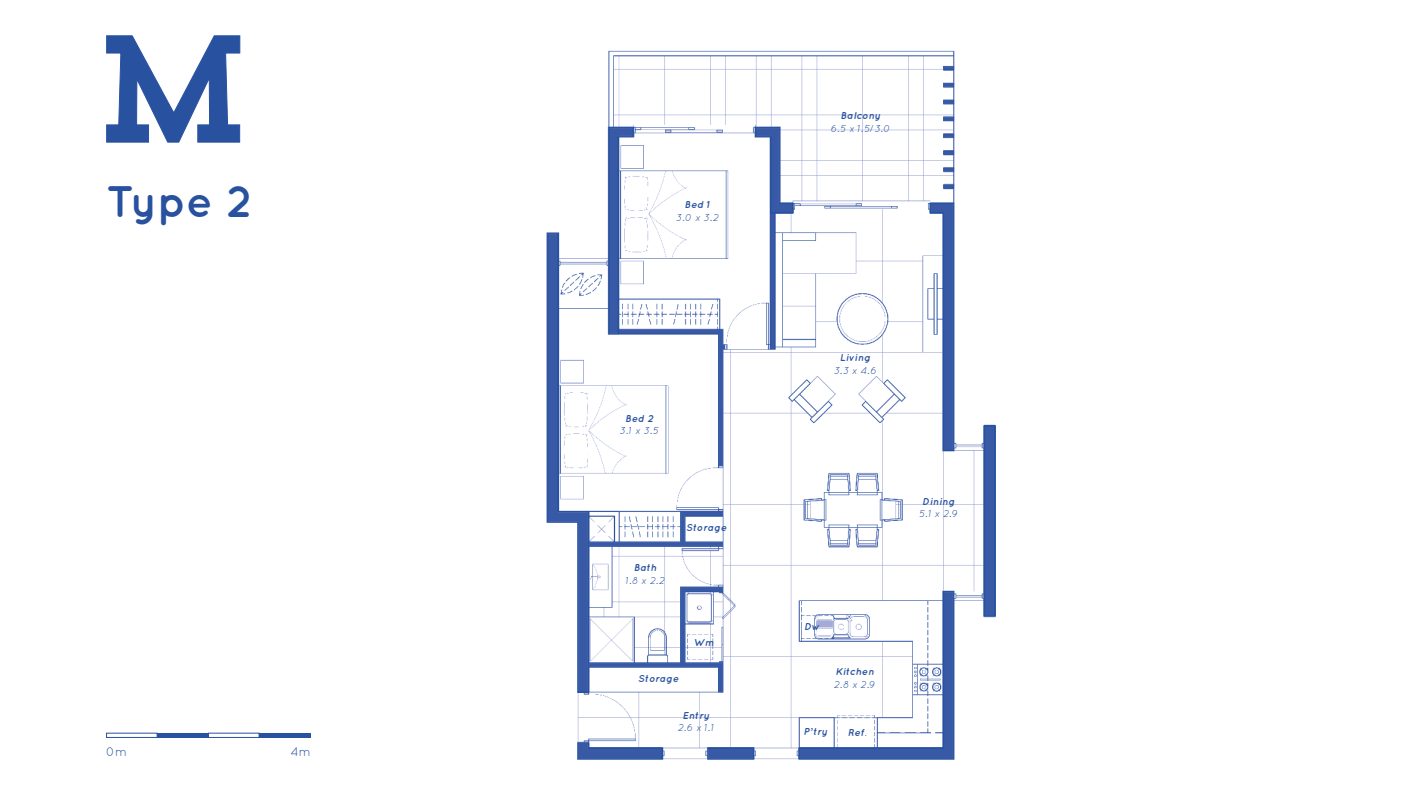
<style>
.page{position:relative;width:1425px;height:798px;background:#fff}
.page>*{position:absolute;margin:0;border:0;box-sizing:border-box;transform-origin:0 0}
.t1{font:700 44px "Quicksand";color:#2852a0}
.t2{font:12.5px "Quicksand";color:#2852a0}
.t3{font:italic 700 10px "Quicksand";letter-spacing:.02em;color:#2852a0}
.t4{font:italic 10px "Quicksand";color:#2852a0}
</style>
<div class="page">
<div style="left:157px;top:732px;width:51px;height:5px;background:#2852a0"></div>
<div style="left:259px;top:732px;width:51px;height:5px;background:#2852a0"></div>
<img style="left:546px;top:50px;width:450px;height:710px">
<svg style="left:106px;top:35px;width:135px;height:108px"></svg>
<h1 class="t1" style="left:106px;top:175px;width:147px">Type 2</h1>
<p class="t2" style="left:106px;top:744px;width:22px">0m</p>
<p class="t2" style="left:290px;top:744px;width:22px">4m</p>
<p class="t3" style="left:685px;top:199px;width:27px">Bed 1</p>
<p class="t4" style="left:676px;top:211px;width:44px">3.0 x 3.2</p>
<p class="t3" style="left:625px;top:412px;width:30px">Bed 2</p>
<p class="t4" style="left:620px;top:425px;width:41px">3.1 x 3.5</p>
<p class="t3" style="left:634px;top:561px;width:24px">Bath</p>
<p class="t4" style="left:626px;top:574px;width:40px">1.8 x 2.2</p>
<p class="t3" style="left:686px;top:521px;width:42px">Storage</p>
<p class="t3" style="left:695px;top:636px;width:21px">Wm</p>
<p class="t3" style="left:638px;top:672px;width:42px">Storage</p>
<p class="t3" style="left:683px;top:709px;width:28px">Entry</p>
<p class="t4" style="left:678px;top:722px;width:38px">2.6 x 1.1</p>
<p class="t3" style="left:841px;top:110px;width:42px">Balcony</p>
<p class="t4" style="left:831px;top:122px;width:61px">6.5 x 1.5/3.0</p>
<p class="t3" style="left:840px;top:352px;width:32px">Living</p>
<p class="t4" style="left:834px;top:364px;width:45px">3.3 x 4.6</p>
<p class="t3" style="left:804px;top:620px;width:18px">Dw</p>
<p class="t3" style="left:835px;top:665px;width:40px">Kitchen</p>
<p class="t4" style="left:834px;top:678px;width:43px">2.8 x 2.9</p>
<p class="t3" style="left:803px;top:725px;width:26px">P’try</p>
<p class="t3" style="left:848px;top:726px;width:20px">Ref.</p>
<p class="t3" style="left:922px;top:495px;width:34px">Dining</p>
<p class="t4" style="left:919px;top:508px;width:41px">5.1 x 2.9</p>
</div>
